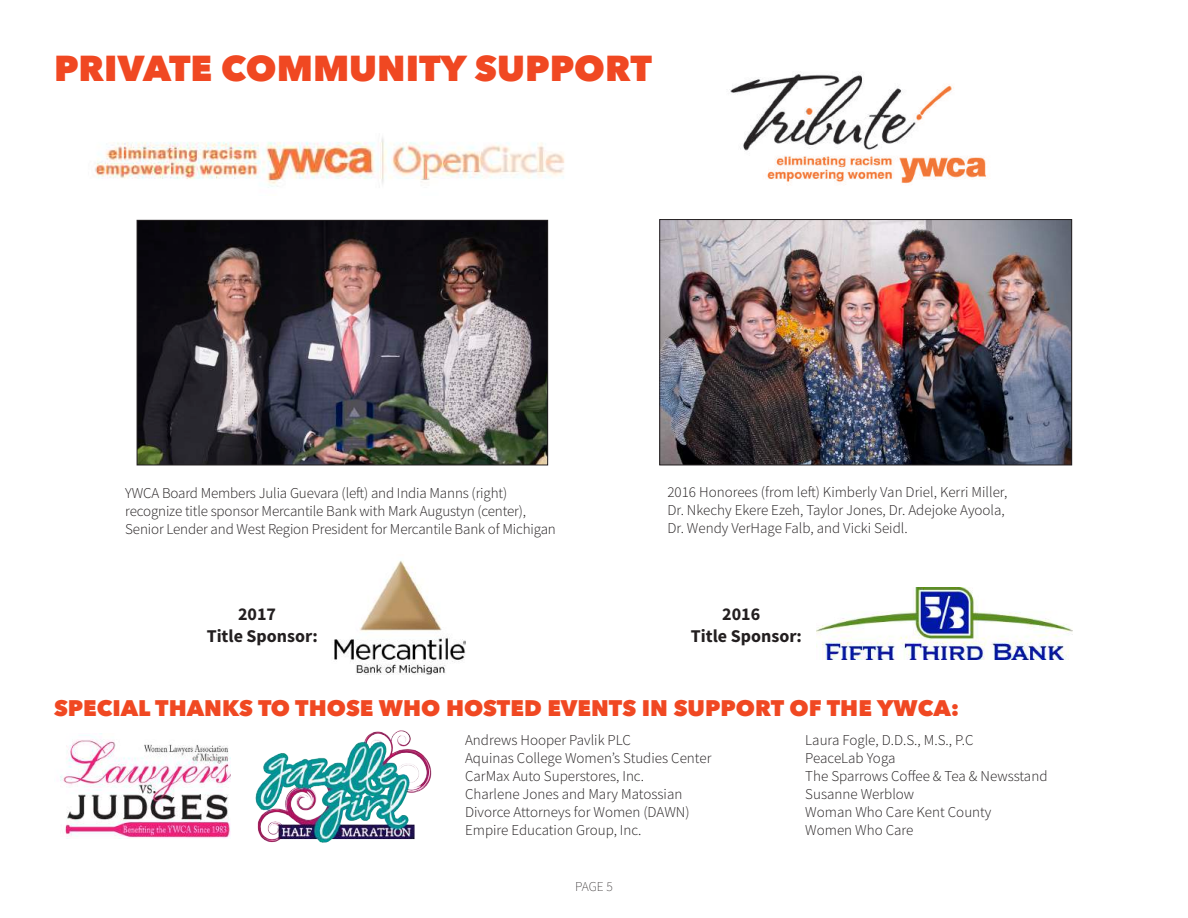
<style>
.page{position:relative;width:1188px;height:918px;background:#fff}
.page>*{position:absolute;margin:0;border:0;box-sizing:border-box;transform-origin:0 0}
.t1{font:800 36px "Avenir Next LT Pro";color:#f04822}
.t2{font:800 22.5px "Avenir Next LT Pro";color:#f04822}
.t3{font:700 18px/21.6px "Source Sans Pro";color:#231f20;text-align:center}
.t4{font:300 15px/18px "Source Sans Pro";color:#231f20}
.t5{font:200 13.5px "Source Sans Pro";color:#231f20}
</style>
<div class="page">
<img style="left:729px;top:74px;width:259px;height:111px">
<img style="left:60px;top:735px;width:170px;height:103px">
<img style="left:255px;top:730px;width:177px;height:113px">
<img style="left:95px;top:137px;width:470px;height:51px">
<img style="left:334px;top:561px;width:131px;height:113px">
<img style="left:816px;top:588px;width:256px;height:72px">
<img style="left:139px;top:222px;width:407px;height:241px">
<div style="left:137px;top:220px;width:411px;height:245px;border:1px solid #231f20"></div>
<img style="left:661px;top:221px;width:409px;height:242px">
<div style="left:659px;top:219px;width:413px;height:246px;border:1px solid #231f20"></div>
<h1 class="t1" style="left:54px;top:46px;width:599px">PRIVATE COMMUNITY SUPPORT</h1>
<p class="t4" style="left:125px;top:484px;width:432px">YWCA Board Members Julia Guevara (left) and India Manns (right) recognize title sponsor Mercantile Bank with Mark Augustyn (center),<br>Senior Lender and West Region President for Mercantile Bank of Michigan</p>
<p class="t4" style="left:667px;top:483px;width:341px">2016 Honorees (from left) Kimberly Van Driel, Kerri Miller,<br>Dr. Nkechy Ekere Ezeh, Taylor Jones, Dr. Adejoke Ayoola,<br>Dr. Wendy VerHage Falb, and Vicki Seidl.</p>
<p class="t3" style="left:207px;top:603px;width:113px">2017<br>Title Sponsor:</p>
<p class="t3" style="left:691px;top:603px;width:113px">2016<br>Title Sponsor:</p>
<h2 class="t2" style="left:54px;top:695px;width:907px">SPECIAL THANKS TO THOSE WHO HOSTED EVENTS IN SUPPORT OF THE YWCA:</h2>
<p class="t4" style="left:465px;top:731px;width:248px">Andrews Hooper Pavlik PLC<br>Aquinas College Women’s Studies Center<br>CarMax Auto Superstores, Inc.<br>Charlene Jones and Mary Matossian<br>Divorce Attorneys for Women (DAWN)<br>Empire Education Group, Inc.</p>
<p class="t4" style="left:805px;top:731px;width:244px">Laura Fogle, D.D.S., M.S., P.C<br>PeaceLab Yoga<br>The Sparrows Coffee &amp; Tea &amp; Newsstand<br>Susanne Werblow<br>Woman Who Care Kent County<br>Women Who Care</p>
<p class="t5" style="left:575px;top:879px;width:39px">PAGE 5</p>
</div>
